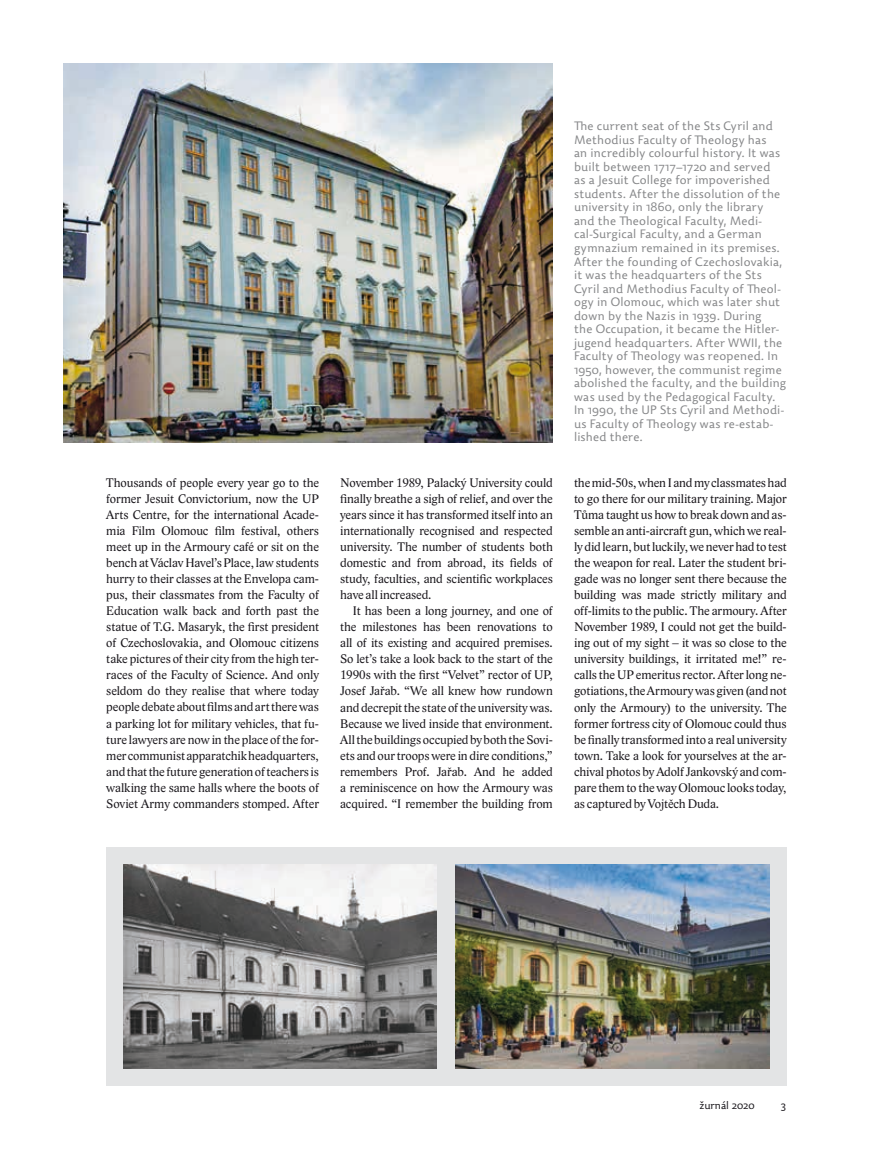
<style>
.page{position:relative;width:893px;height:1149px;background:#fff}
.page>*{position:absolute;margin:0;border:0;box-sizing:border-box;transform-origin:0 0}
.t1{font:12.75px/16px "Lido ST";letter-spacing:-.005em;color:#1a171c;text-align:justify}
.t2{font:300 12px/13.5px "Dederon SLOT";letter-spacing:.015em;color:#87888a}
.t3{font:300 10.5px "Dederon SLOT";color:#1a171c}
</style>
<div class="page">
<div style="left:106px;top:846px;width:681px;height:238px;background:#e3e4e5"></div>
<img style="left:63px;top:64px;width:490px;height:378px">
<img style="left:123px;top:864px;width:314px;height:204px">
<img style="left:456px;top:864px;width:313px;height:204px">
<p class="t1" style="left:106px;top:474px;width:214px">Thousands of people every year go to the former Jesuit Convictorium, now the UP Arts Centre, for the international Acade&shy;mia Film Olomouc film festival, others meet up in the Armoury café or sit on the bench at Václav Havel’s Place, law students hurry to their classes at the Envelopa cam&shy;pus, their classmates from the Faculty of Education walk back and forth past the statue of T.G. Masaryk, the first president of Czechoslovakia, and Olomouc citizens take pictures of their city from the high ter&shy;races of the Faculty of Science. And only seldom do they realise that where today people debate about films and art there was a parking lot for military vehicles, that fu&shy;ture lawyers are now in the place of the for&shy;mer communist apparatchik headquarters, and that the future generation of teachers is walking the same halls where the boots of Soviet Army commanders stomped. After</p>
<p class="t1" style="left:340px;top:474px;width:214px">November 1989, Palacký University could finally breathe a sigh of relief, and over the years since it has transformed itself into an internationally recognised and respected university. The number of students both domestic and from abroad, its fields of study, faculties, and scientific workplaces have all increased.</p>
<p class="t1" style="left:340px;top:602px;width:214px;text-indent:13px">It has been a long journey, and one of the milestones has been renovations to all of its existing and acquired premises.<br>So let’s take a look back to the start of the 1990s with the first “Velvet” rector of UP, Josef Jařab. “We all knew how rundown and decrepit the state of the university was.<br>Because we lived inside that environment.<br>All the buildings occupied by both the Sovi&shy;ets and our troops were in dire conditions,” remembers Prof. Jařab. And he added a reminiscence on how the Armoury was acquired. “I remember the building from</p>
<p class="t2" style="left:574px;top:119px;width:213px">The current seat of the Sts Cyril and Methodius Faculty of Theology has<br>an incredibly colourful history. It was built between 1717–1720 and served<br>as a Jesuit College for impoverished students. After the dissolution of the university in 1860, only the library and the Theological Faculty, Medi&shy;cal-Surgical Faculty, and a German gymnazium remained in its premises.<br>After the founding of Czechoslovakia, it was the headquarters of the Sts Cyril and Methodius Faculty of Theol&shy;ogy in Olomouc, which was later shut down by the Nazis in 1939. During<br>the Occupation, it became the Hitler&shy;jugend headquarters. After WWII, the Faculty of Theology was reopened. In 1950, however, the communist regime abolished the faculty, and the building was used by the Pedagogical Faculty.<br>In 1990, the UP Sts Cyril and Methodi&shy;us Faculty of Theology was re-estab&shy;lished there.</p>
<p class="t1" style="left:574px;top:474px;width:214px">the mid-50s, when I and my classmates had to go there for our military training. Major Tůma taught us how to break down and as&shy;semble an anti-aircraft gun, which we real&shy;ly did learn, but luckily, we never had to test the weapon for real. Later the student bri&shy;gade was no longer sent there because the building was made strictly military and off-limits to the public. The armoury. After November 1989, I could not get the build&shy;ing out of my sight – it was so close to the university buildings, it irritated me!” re&shy;calls the UP emeritus rector. After long ne&shy;gotiations, the Armoury was given (and not only the Armoury) to the university. The former fortress city of Olomouc could thus be finally transformed into a real university town. Take a look for yourselves at the ar&shy;chival photos by Adolf Jankovský and com&shy;pare them to the way Olomouc looks today, as captured by Vojtěch Duda.</p>
<p class="t3" style="left:699px;top:1098px;width:57px">žurnál 2020</p>
<p class="t3" style="left:781px;top:1098px;width:7px">3</p>
</div>
